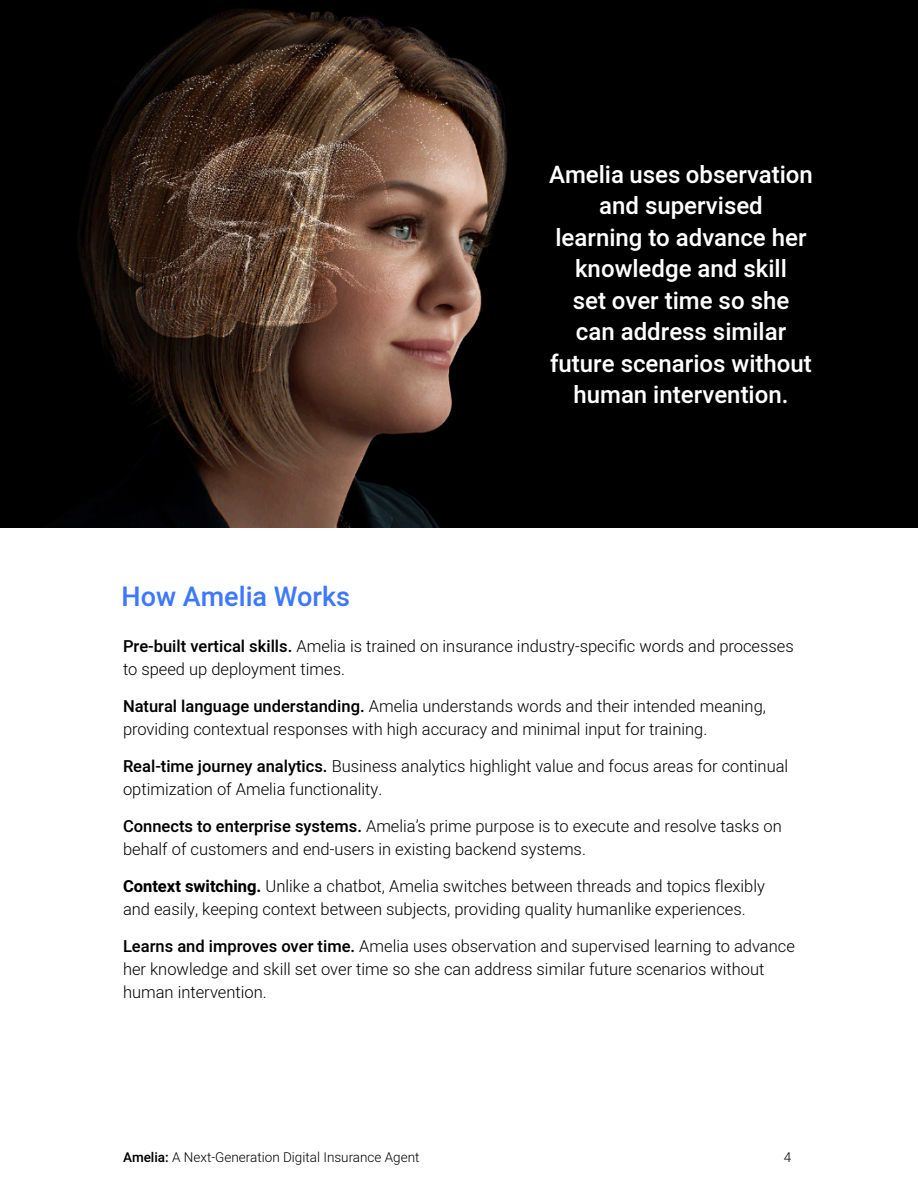
<style>
.page{position:relative;width:918px;height:1188px;background:#fff}
.page>*{position:absolute;margin:0;border:0;box-sizing:border-box;transform-origin:0 0}
.t1{font:500 27px "Heebo";color:#3d78ff}
.t2{font:500 24px/31.5px "Heebo";color:#fff;text-align:center}
.t3{font:300 16.5px/23.2px "Heebo";color:#000}
.t4{font:300 13.5px "Heebo";color:#000}
.s1{font-weight:500}
.s2{font-weight:700}
</style>
<div class="page">
<img style="left:0;top:0;width:808px;height:528px">
<div style="left:808px;top:0;width:110px;height:528px;background:#000"></div>
<h2 class="t2" style="left:549px;top:159px;width:266px">Amelia uses observation and supervised<br>learning to advance her knowledge and skill<br>set over time so she<br>can address similar future scenarios without human intervention.</h2>
<h1 class="t1" style="left:122px;top:578px;width:230px">How Amelia Works</h1>
<p class="t3" style="left:123px;top:634px;width:672px"><span class="s1">Pre-built vertical skills.</span> Amelia is trained on insurance industry-specific words and processes to speed up deployment times.</p>
<p class="t3" style="left:123px;top:694px;width:645px"><span class="s1">Natural language understanding.</span> Amelia understands words and their intended meaning, providing contextual responses with high accuracy and minimal input for training.</p>
<p class="t3" style="left:123px;top:754px;width:667px"><span class="s1">Real-time journey analytics.</span> Business analytics highlight value and focus areas for continual optimization of Amelia functionality.</p>
<p class="t3" style="left:123px;top:814px;width:660px"><span class="s1">Connects to enterprise systems.</span> Amelia’s prime purpose is to execute and resolve tasks on behalf of customers and end-users in existing backend systems.</p>
<p class="t3" style="left:123px;top:874px;width:643px"><span class="s2">Context switching.</span> Unlike a chatbot, Amelia switches between threads and topics flexibly and easily, keeping context between subjects, providing quality humanlike experiences.</p>
<p class="t3" style="left:123px;top:934px;width:673px"><span class="s1">Learns and improves over time.</span> Amelia uses observation and supervised learning to advance her knowledge and skill set over time so she can address similar future scenarios without human intervention.</p>
<p class="t4" style="left:123px;top:1147px;width:298px"><span class="s1">Amelia:</span> A Next-Generation Digital Insurance Agent</p>
<p class="t4" style="left:784px;top:1147px;width:9px">4</p>
</div>
